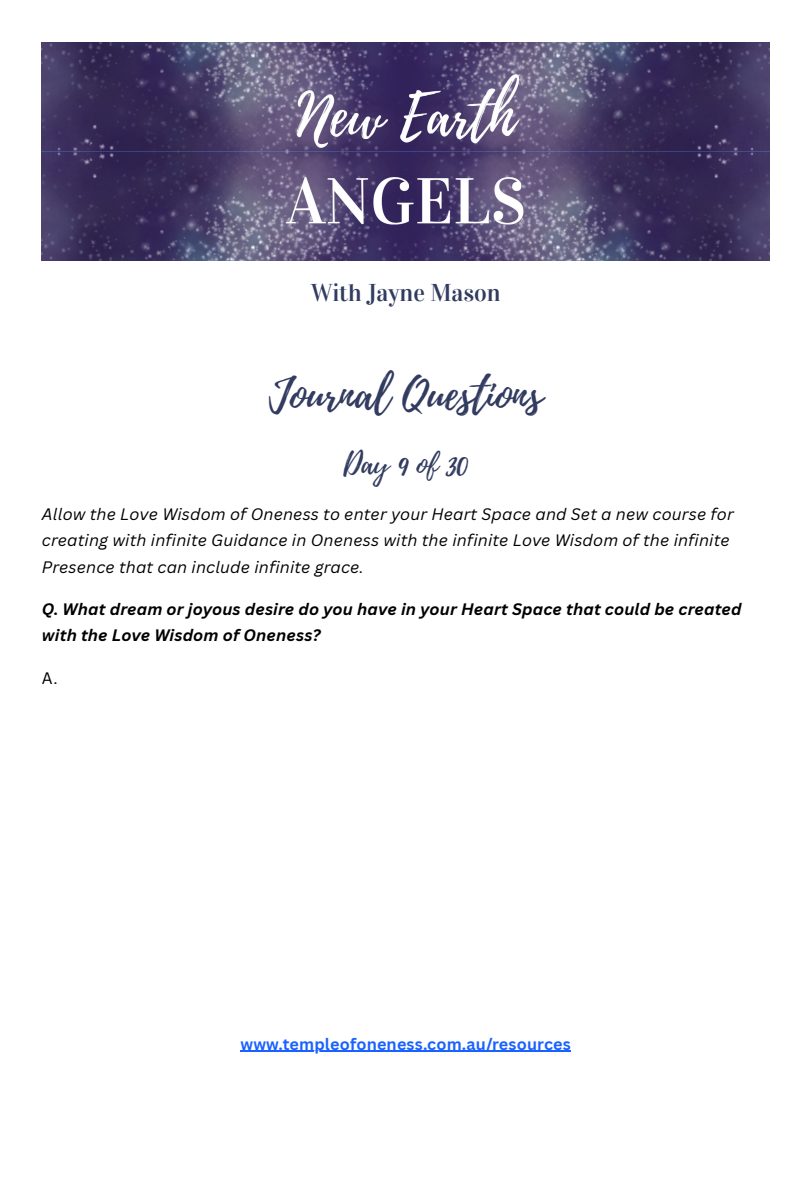
<style>
.page{position:relative;width:810px;height:1181px;background:#fff}
.page>*{position:absolute;margin:0;border:0;box-sizing:border-box;transform-origin:0 0}
.t1{font:44.4px "Playlist Script";color:#323b60}
.t2{font:29.7px "Playlist Script";color:#323b60}
.t3{font:24.3px "Vidaloka";color:#323b60}
.t4{font:italic 16.2px/26.2px "Canva Sans";letter-spacing:.01em;color:#000}
.t5{font:italic 700 16.2px/26.2px "Canva Sans";letter-spacing:.01em;color:#000}
.t6{font:700 16.2px "Canva Sans";letter-spacing:.01em;color:#1a62ff}
.t7{font:16.2px "Canva Sans";color:#000}
</style>
<div class="page">
<hr style="left:240px;top:1050px;width:331px;height:1px;background:#1a62ff">
<img style="left:42px;top:42px;width:728px;height:218px">
<img style="left:162px;top:42px;width:487px;height:218px">
<p class="t3" style="left:311px;top:278px;width:192px">With Jayne Mason</p>
<p class="t1" style="left:269px;top:362px;width:275px">Journal Questions</p>
<p class="t2" style="left:343px;top:442px;width:126px">Day 9 of 30</p>
<p class="t4" style="left:42px;top:501px;width:693px">Allow the Love Wisdom of Oneness to enter your Heart Space and Set a new course for creating with infinite Guidance in Oneness with the infinite Love Wisdom of the infinite<br>Presence that can include infinite grace.</p>
<p class="t5" style="left:42px;top:595px;width:701px">Q. What dream or joyous desire do you have in your Heart Space that could be created with the Love Wisdom of Oneness?</p>
<p class="t7" style="left:42px;top:666px;width:17px">A.</p>
<p class="t6" style="left:240px;top:1032px;width:332px">www.templeofoneness.com.au/resources</p>
</div>
